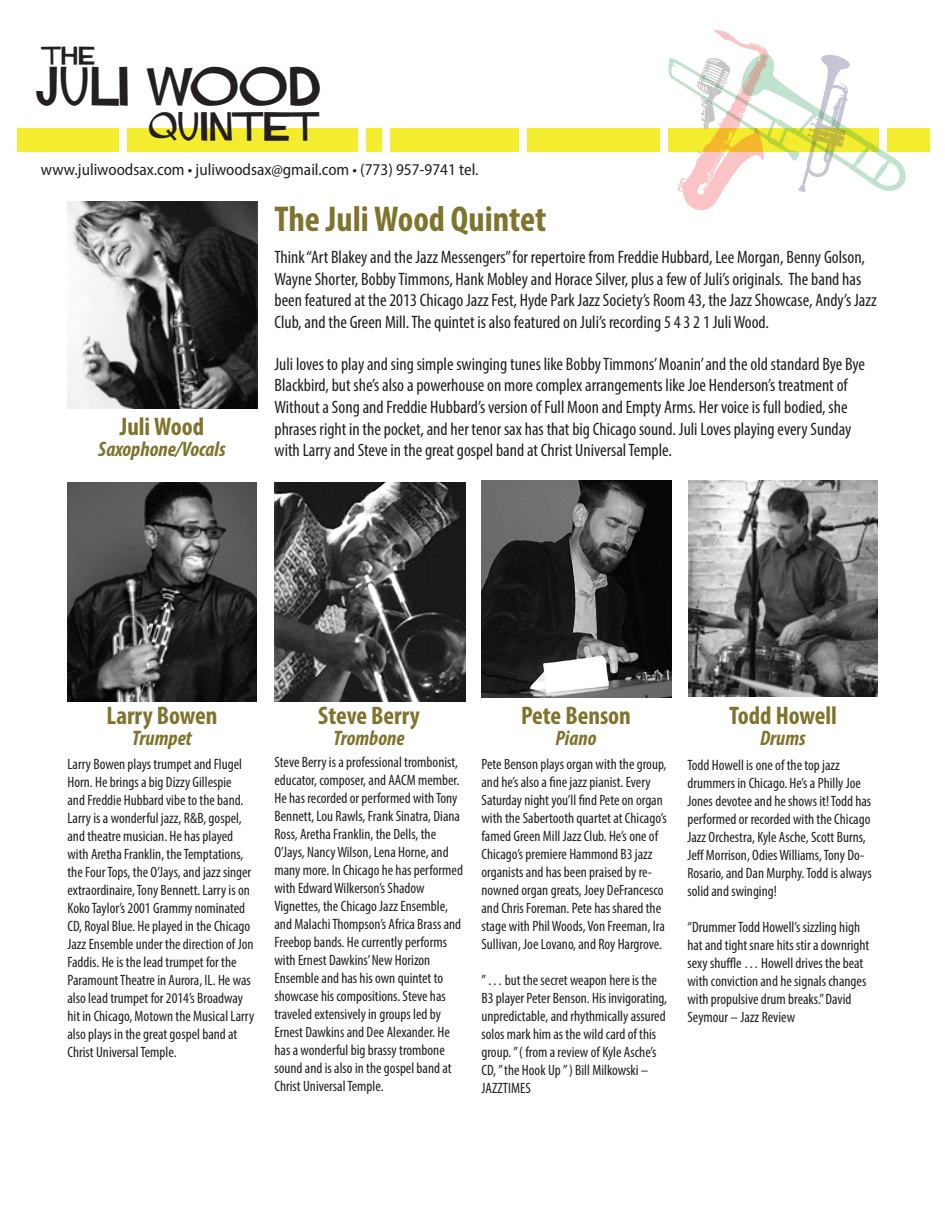
<style>
.page{position:relative;width:945px;height:1215px;background:#fff}
.page>*{position:absolute;margin:0;border:0;box-sizing:border-box;transform-origin:0 0}
.t1{font:39px "HITCHCOCK";letter-spacing:.03em;color:#231f20}
.t2{font:700 condensed 36px "Myriad Pro";color:#7f742e}
.t3{font:28.65px "HITCHCOCK";letter-spacing:.02em;color:#231f20}
.t4{font:700 condensed 25.5px "Myriad Pro";color:#7f742e}
.t5{font:italic 700 condensed 21px "Myriad Pro";color:#7f742e}
.t6{font:condensed 18px/21.6px "Myriad Pro";color:#231f20}
.t7{font:18px "HITCHCOCK";color:#231f20}
.t8{font:semi-condensed 16.5px "Myriad Pro";color:#231f20}
.t9{font:condensed 15px/18px "Myriad Pro";color:#231f20}
</style>
<div class="page">
<div style="left:18px;top:128px;width:912px;height:24px;background:#f4ed2f"></div>
<div style="left:119px;top:123px;width:8px;height:36px;background:#fff"></div>
<div style="left:359px;top:123px;width:7px;height:36px;background:#fff"></div>
<div style="left:382px;top:123px;width:8px;height:36px;background:#fff"></div>
<div style="left:519px;top:123px;width:8px;height:36px;background:#fff"></div>
<div style="left:660px;top:123px;width:8px;height:36px;background:#fff"></div>
<svg style="left:668px;top:30px;width:238px;height:180px"></svg>
<img style="left:688px;top:481px;width:190px;height:216px">
<img style="left:482px;top:481px;width:189px;height:217px">
<img style="left:274px;top:483px;width:192px;height:218px">
<img style="left:68px;top:483px;width:188px;height:218px">
<img style="left:68px;top:202px;width:189px;height:207px">
<p class="t7" style="left:41px;top:47px;width:55px">THE</p>
<h1 class="t1" style="left:37px;top:67px;width:287px">JULI WOOD</h1>
<h3 class="t3" style="left:149px;top:112px;width:172px">QUINTET</h3>
<p class="t8" style="left:41px;top:159px;width:439px">www.juliwoodsax.com • juliwoodsax@gmail.com • (773) 957-9741 tel.</p>
<h2 class="t2" style="left:274px;top:196px;width:274px">The Juli Wood Quintet</h2>
<h3 class="t4" style="left:120px;top:411px;width:86px">Juli Wood</h3>
<h3 class="t5" style="left:98px;top:436px;width:129px">Saxophone/Vocals</h3>
<p class="t6" style="left:274px;top:246px;width:604px">Think “Art Blakey and the Jazz Messengers” for repertoire from Freddie Hubbard, Lee Morgan, Benny Golson, Wayne Shorter, Bobby Timmons, Hank Mobley and Horace Silver, plus a few of Juli’s originals. The band has been featured at the 2013 Chicago Jazz Fest, Hyde Park Jazz Society’s Room 43, the Jazz Showcase, Andy’s Jazz Club, and the Green Mill. The quintet is also featured on Juli’s recording 5 4 3 2 1 Juli Wood.</p>
<p class="t6" style="left:274px;top:353px;width:592px">Juli loves to play and sing simple swinging tunes like Bobby Timmons’ Moanin’ and the old standard Bye Bye Blackbird, but she’s also a powerhouse on more complex arrangements like Joe Henderson’s treatment of Without a Song and Freddie Hubbard’s version of Full Moon and Empty Arms. Her voice is full bodied, she phrases right in the pocket, and her tenor sax has that big Chicago sound. Juli Loves playing every Sunday with Larry and Steve in the great gospel band at Christ Universal Temple.</p>
<h3 class="t4" style="left:107px;top:700px;width:112px">Larry Bowen</h3>
<h3 class="t5" style="left:132px;top:725px;width:61px">Trumpet</h3>
<h3 class="t4" style="left:318px;top:700px;width:103px">Steve Berry</h3>
<h3 class="t5" style="left:334px;top:725px;width:72px">Trombone</h3>
<h3 class="t4" style="left:521px;top:700px;width:111px">Pete Benson</h3>
<h3 class="t5" style="left:555px;top:725px;width:43px">Piano</h3>
<h3 class="t4" style="left:729px;top:700px;width:109px">Todd Howell</h3>
<h3 class="t5" style="left:760px;top:725px;width:47px">Drums</h3>
<p class="t9" style="left:68px;top:755px;width:188px">Larry Bowen plays trumpet and Flugel Horn. He brings a big Dizzy Gillespie<br>and Freddie Hubbard vibe to the band.<br>Larry is a wonderful jazz, R&amp;B, gospel, and theatre musician. He has played with Aretha Franklin, the Temptations, the Four Tops, the O’Jays, and jazz singer extraordinaire, Tony Bennett. Larry is on Koko Taylor’s 2001 Grammy nominated CD, Royal Blue. He played in the Chicago Jazz Ensemble under the direction of Jon Faddis. He is the lead trumpet for the Paramount Theatre in Aurora, IL. He was also lead trumpet for 2014’s Broadway hit in Chicago, Motown the Musical Larry also plays in the great gospel band at Christ Universal Temple.</p>
<p class="t9" style="left:274px;top:753px;width:190px">Steve Berry is a professional trombonist, educator, composer, and AACM member.<br>He has recorded or performed with Tony Bennett, Lou Rawls, Frank Sinatra, Diana Ross, Aretha Franklin, the Dells, the O’Jays, Nancy Wilson, Lena Horne, and many more. In Chicago he has performed with Edward Wilkerson’s Shadow Vignettes, the Chicago Jazz Ensemble, and Malachi Thompson’s Africa Brass and Freebop bands. He currently performs with Ernest Dawkins’ New Horizon Ensemble and has his own quintet to showcase his compositions. Steve has traveled extensively in groups led by Ernest Dawkins and Dee Alexander. He has a wonderful big brassy trombone sound and is also in the gospel band at Christ Universal Temple.</p>
<p class="t9" style="left:482px;top:755px;width:187px">Pete Benson plays organ with the group, and he’s also a fine jazz pianist. Every Saturday night you’ll find Pete on organ with the Sabertooth quartet at Chicago’s famed Green Mill Jazz Club. He’s one of Chicago’s premiere Hammond B3 jazz organists and has been praised by re&shy;nowned organ greats, Joey DeFrancesco and Chris Foreman. Pete has shared the stage with Phil Woods, Von Freeman, Ira Sullivan, Joe Lovano, and Roy Hargrove.</p>
<p class="t9" style="left:482px;top:971px;width:187px">” … but the secret weapon here is the B3 player Peter Benson. His invigorating, unpredictable, and rhythmically assured solos mark him as the wild card of this group. ” ( from a review of Kyle Asche’s CD, ” the Hook Up ” ) Bill Milkowski – JAZZTIMES</p>
<p class="t9" style="left:687px;top:756px;width:186px">Todd Howell is one of the top jazz drummers in Chicago. He’s a Philly Joe Jones devotee and he shows it! Todd has performed or recorded with the Chicago Jazz Orchestra, Kyle Asche, Scott Burns, Jeff Morrison, Odies Williams, Tony Do-Rosario, and Dan Murphy. Todd is always solid and swinging!</p>
<p class="t9" style="left:687px;top:918px;width:183px">“Drummer Todd Howell’s sizzling high hat and tight snare hits stir a downright sexy shuffle … Howell drives the beat with conviction and he signals changes with propulsive drum breaks.” David Seymour – Jazz Review</p>
</div>
